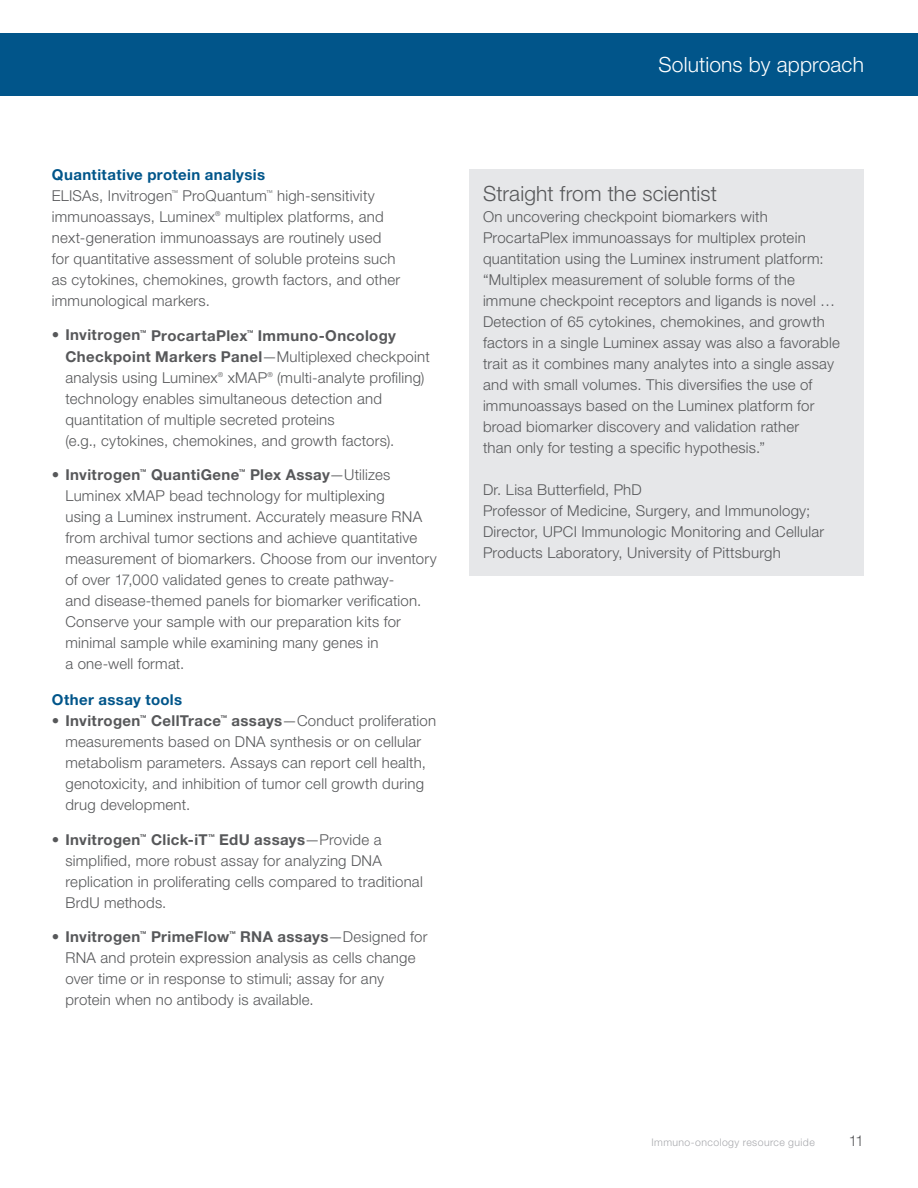
<style>
.page{position:relative;width:918px;height:1188px;background:#fff}
.page>*{position:absolute;margin:0;border:0;box-sizing:border-box;transform-origin:0 0}
.t1{font:300 21px "Helvetica Neue LTW1 G";letter-spacing:.005em;color:#57585a}
.t2{font:300 21px "Helvetica Neue LTW1 G";letter-spacing:.005em;color:#fff}
.t3{font:300 15px/21px "Helvetica Neue LTW1 G";letter-spacing:.015em;color:#57585a}
.t4{font:700 15px "Helvetica Neue LTW1 G";letter-spacing:.025em;color:#57585a}
.t5{font:700 15px "Helvetica Neue LTW1 G";letter-spacing:.025em;color:#01558a}
.t6{font:300 10.5px "Helvetica Neue LTW1 G";letter-spacing:.04em;color:#a8a9ad}
.t7{font:700 6.75px "Helvetica Neue LTW1 G";color:#57585a}
.t8{font:300 6.75px "Helvetica Neue LTW1 G";color:#57585a}
.s1{font-weight:700}
</style>
<div class="page">
<div style="left:0;top:33px;width:918px;height:63px;background:#01558a"></div>
<div style="left:470px;top:170px;width:394px;height:406px;background:#e6e7e9"></div>
<p class="t5" style="left:52px;top:165px;width:215px">Quantitative protein analysis</p>
<p class="t3" style="left:52px;top:185px;width:122px">ELISAs, Invitrogen</p>
<p class="t8" style="left:171px;top:188px;width:8px">™</p>
<p class="t3" style="left:183px;top:185px;width:86px">ProQuantum</p>
<p class="t8" style="left:266px;top:188px;width:8px">™</p>
<p class="t3" style="left:277px;top:185px;width:99px">high-sensitivity</p>
<p class="t3" style="left:52px;top:206px;width:165px">immunoassays, Luminex</p>
<p class="t8" style="left:215px;top:209px;width:7px">®</p>
<p class="t3" style="left:52px;top:206px;width:350px;text-indent:173px">multiplex platforms, and next-generation immunoassays are routinely used for quantitative assessment of soluble proteins such as cytokines, chemokines, growth factors, and other immunological markers.</p>
<p class="t4" style="left:52px;top:326px;width:90px">• Invitrogen</p>
<p class="t7" style="left:140px;top:328px;width:8px">™</p>
<p class="t4" style="left:151px;top:326px;width:98px">ProcartaPlex</p>
<p class="t7" style="left:247px;top:328px;width:8px">™</p>
<p class="t3" style="left:65px;top:325px;width:366px;text-indent:192px"><span class="s1">Immuno-Oncology<br>Checkpoint Markers Panel</span>—Multiplexed checkpoint analysis using Luminex</p>
<p class="t3" style="left:65px;top:367px;width:361px;text-indent:212px">(multi-analyte profiling) technology enables simultaneous detection and quantitation of multiple secreted proteins<br>(e.g., cytokines, chemokines, and growth factors).</p>
<p class="t4" style="left:52px;top:465px;width:90px">• Invitrogen</p>
<p class="t7" style="left:140px;top:467px;width:8px">™</p>
<p class="t4" style="left:151px;top:465px;width:90px">QuantiGene</p>
<p class="t7" style="left:239px;top:467px;width:8px">™</p>
<p class="t8" style="left:218px;top:370px;width:7px">®</p>
<p class="t3" style="left:228px;top:367px;width:41px">xMAP</p>
<p class="t8" style="left:267px;top:370px;width:7px">®</p>
<p class="t3" style="left:65px;top:464px;width:373px;text-indent:185px"><span class="s1">Plex Assay</span>—Utilizes Luminex xMAP bead technology for multiplexing<br>using a Luminex instrument. Accurately measure RNA from archival tumor sections and achieve quantitative measurement of biomarkers. Choose from our inventory of over 17,000 validated genes to create pathway-<br>and disease-themed panels for biomarker verification.<br>Conserve your sample with our preparation kits for minimal sample while examining many genes in<br>a one-well format.</p>
<p class="t5" style="left:52px;top:690px;width:132px">Other assay tools</p>
<p class="t4" style="left:52px;top:711px;width:90px">• Invitrogen</p>
<p class="t7" style="left:140px;top:713px;width:8px">™</p>
<p class="t4" style="left:151px;top:711px;width:71px">CellTrace</p>
<p class="t7" style="left:220px;top:713px;width:8px">™</p>
<p class="t3" style="left:65px;top:710px;width:372px;text-indent:166px"><span class="s1">assays</span>—Conduct proliferation measurements based on DNA synthesis or on cellular metabolism parameters. Assays can report cell health, genotoxicity, and inhibition of tumor cell growth during drug development.</p>
<p class="t4" style="left:52px;top:830px;width:90px">• Invitrogen</p>
<p class="t7" style="left:140px;top:832px;width:8px">™</p>
<p class="t4" style="left:151px;top:830px;width:58px">Click-iT</p>
<p class="t7" style="left:208px;top:832px;width:8px">™</p>
<p class="t3" style="left:65px;top:829px;width:359px;text-indent:154px"><span class="s1">EdU assays</span>—Provide a simplified, more robust assay for analyzing DNA replication in proliferating cells compared to traditional BrdU methods.</p>
<p class="t4" style="left:52px;top:927px;width:90px">• Invitrogen</p>
<p class="t7" style="left:140px;top:929px;width:8px">™</p>
<p class="t4" style="left:151px;top:927px;width:80px">PrimeFlow</p>
<p class="t7" style="left:229px;top:929px;width:8px">™</p>
<p class="t3" style="left:65px;top:926px;width:363px;text-indent:175px"><span class="s1">RNA assays</span>—Designed for RNA and protein expression analysis as cells change over time or in response to stimuli; assay for any protein when no antibody is available.</p>
<h1 class="t2" style="left:659px;top:52px;width:207px">Solutions by approach</h1>
<h1 class="t1" style="left:483px;top:181px;width:235px">Straight from the scientist</h1>
<p class="t3" style="left:483px;top:206px;width:358px">On uncovering checkpoint biomarkers with ProcartaPlex immunoassays for multiplex protein quantitation using the Luminex instrument platform: “Multiplex measurement of soluble forms of the immune checkpoint receptors and ligands is novel … Detection of 65 cytokines, chemokines, and growth factors in a single Luminex assay was also a favorable trait as it combines many analytes into a single assay and with small volumes. This diversifies the use of immunoassays based on the Luminex platform for broad biomarker discovery and validation rather<br>than only for testing a specific hypothesis.”</p>
<p class="t3" style="left:483px;top:479px;width:343px">Dr. Lisa Butterfield, PhD<br>Professor of Medicine, Surgery, and Immunology; Director, UPCI Immunologic Monitoring and Cellular Products Laboratory, University of Pittsburgh</p>
<p class="t6" style="left:652px;top:1136px;width:165px">Immuno-oncology resource guide</p>
<p class="t3" style="left:849px;top:1130px;width:17px">11</p>
</div>
